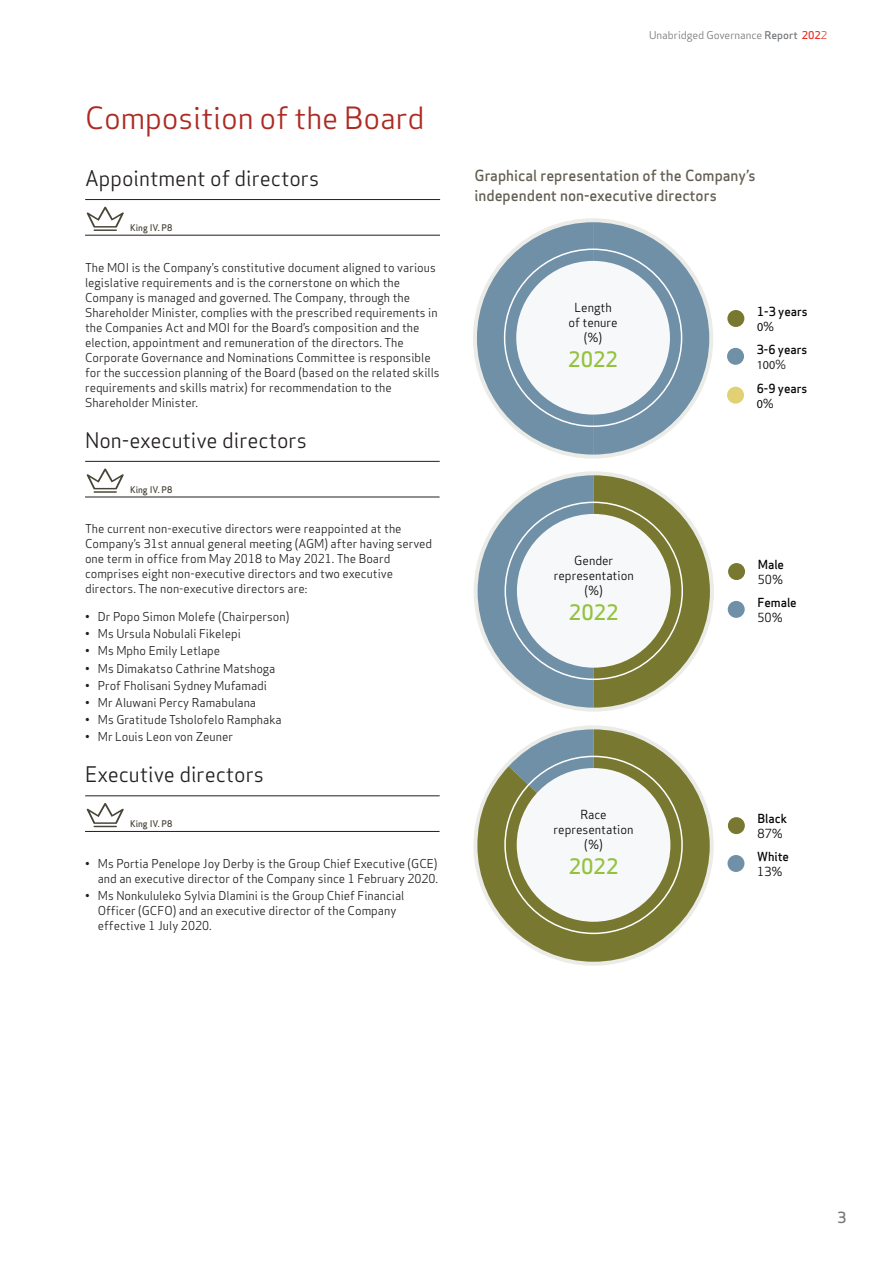
<style>
.page{position:relative;width:893px;height:1263px;background:#fff}
.page>*{position:absolute;margin:0;border:0;box-sizing:border-box;transform-origin:0 0}
._2021_Sub_Main_headi{font:30px "Apex Sans";letter-spacing:-.005em;color:#ad2a23}
._2021___Level_1{font:21px "Apex Sans";color:#231f20}
.t1{font:500 20.7px "Apex Sans";color:#94c23d}
._2021___Infographic{font:500 15px/19.5px "Apex Sans";color:#635f52}
.t2{font:500 15px "Apex Sans";color:#76787b}
.t3{font:500 12.3px/15px "Apex Sans";color:#050504}
.t4{font:12.3px/15px "Apex Sans";color:#050504;text-align:center}
._2021___body_copy{font:12px/15px "Apex Sans";color:#231f20}
.t5{font:10.5px "Apex Sans";letter-spacing:-.005em;color:#76787b}
._2021___body_copy-2{font:500 9px "Apex Sans";color:#484437}
.s1{font-weight:500}
.s2{font-weight:500;color:#ee2e22}
.s3{color:#ee2e22}
.s4{font-family:"Myriad Pro";font-weight:400}
.s5{font-weight:400}
.s6{font-family:"Myriad Pro";font-weight:400;color:#231f20}
.s7{font-weight:400;color:#231f20}
</style>
<div class="page">
<hr style="left:85px;top:235px;width:355px;height:1px;background:#231f20">
<hr style="left:85px;top:199px;width:355px;height:1px;background:#231f20">
<hr style="left:94px;top:229px;width:23px;height:2px;background:#484437">
<svg style="left:87px;top:207px;width:37px;height:21px"></svg>
<hr style="left:85px;top:497px;width:355px;height:1px;background:#231f20">
<hr style="left:85px;top:461px;width:355px;height:1px;background:#231f20">
<hr style="left:94px;top:491px;width:23px;height:2px;background:#484437">
<svg style="left:87px;top:468px;width:37px;height:21px"></svg>
<hr style="left:85px;top:831px;width:355px;height:1px;background:#231f20">
<hr style="left:85px;top:795px;width:355px;height:1px;background:#231f20">
<svg style="left:87px;top:803px;width:37px;height:24px"></svg>
<svg style="left:477px;top:222px;width:232px;height:233px"></svg>
<div style="left:516px;top:261px;width:154px;height:154px;background:#f7f8f9;border-radius:50%"></div>
<div style="left:727px;top:310px;width:17px;height:17px;background:#787830;border-radius:50%"></div>
<div style="left:727px;top:348px;width:17px;height:17px;background:#6f90a7;border-radius:50%"></div>
<div style="left:727px;top:387px;width:17px;height:17px;background:#e1d172;border-radius:50%"></div>
<svg style="left:478px;top:475px;width:232px;height:233px"></svg>
<div style="left:517px;top:514px;width:154px;height:154px;background:#f7f8f9;border-radius:50%"></div>
<div style="left:728px;top:563px;width:17px;height:17px;background:#787830;border-radius:50%"></div>
<div style="left:728px;top:601px;width:17px;height:17px;background:#6f90a7;border-radius:50%"></div>
<svg style="left:477px;top:729px;width:233px;height:233px;fill:#787830"></svg>
<div style="left:517px;top:768px;width:153px;height:154px;background:#f7f8f9;border-radius:50%"></div>
<div style="left:728px;top:817px;width:17px;height:17px;background:#787830;border-radius:50%"></div>
<div style="left:727px;top:855px;width:17px;height:17px;background:#6f90a7;border-radius:50%"></div>
<p class="_2021_Sub_Main_headi" style="left:85px;top:93px;width:341px">Composition of the Board</p>
<p class="_2021___Level_1" style="left:85px;top:161px;width:236px">Appointment of directors</p>
<p class="_2021___body_copy-2" style="left:130px;top:220px;width:44px">King IV. P8</p>
<p class="_2021___body_copy" style="left:85px;top:259px;width:356px">The MOI is the Company’s constitutive document aligned to various legislative requirements and is the cornerstone on which the Company is managed and governed. The Company, through the Shareholder Minister, complies with the prescribed requirements in the Companies Act and MOI for the Board’s composition and the election, appointment and remuneration of the directors. The Corporate Governance and Nominations Committee is responsible for the succession planning of the Board (based on the related skills requirements and skills matrix) for recommendation to the Shareholder Minister.</p>
<p class="_2021___Level_1" style="left:85px;top:423px;width:223px">Non-executive directors</p>
<p class="_2021___body_copy-2" style="left:130px;top:481px;width:44px">King IV. P8</p>
<p class="_2021___body_copy" style="left:85px;top:520px;width:349px">The current non-executive directors were reappointed at the Company’s 31st annual general meeting (AGM) after having served one term in office from May 2018 to May 2021. The Board comprises eight non-executive directors and two executive directors. The non-executive directors are:</p>
<p class="_2021___body_copy" style="left:85px;top:608px;width:206px">• Dr Popo Simon Molefe (Chairperson)</p>
<p class="_2021___body_copy" style="left:85px;top:625px;width:157px">• Ms Ursula Nobulali Fikelepi</p>
<p class="_2021___body_copy" style="left:85px;top:642px;width:137px">• Ms Mpho Emily Letlape</p>
<p class="_2021___body_copy" style="left:85px;top:659px;width:192px">• Ms Dimakatso Cathrine Matshoga</p>
<p class="_2021___body_copy" style="left:85px;top:677px;width:184px">• Prof Fholisani Sydney Mufamadi</p>
<p class="_2021___body_copy" style="left:85px;top:694px;width:173px">• Mr Aluwani Percy Ramabulana</p>
<p class="_2021___body_copy" style="left:85px;top:711px;width:198px">• Ms Gratitude Tsholofelo Ramphaka</p>
<p class="_2021___body_copy" style="left:85px;top:728px;width:149px">• Mr Louis Leon von Zeuner</p>
<p class="_2021___Level_1" style="left:85px;top:757px;width:180px">Executive directors</p>
<p class="_2021___body_copy-2" style="left:130px;top:816px;width:44px">King IV. P8</p>
<p class="_2021___body_copy" style="left:85px;top:855px;width:355px;text-align:right">• Ms Portia Penelope Joy Derby is the Group Chief Executive (GCE) and an executive director of the Company since 1 February 2020.</p>
<p class="_2021___body_copy" style="left:98px;top:887px;width:308px;text-indent:-13px">• Ms Nonkululeko Sylvia Dlamini is the Group Chief Financial<br>Officer (GCFO) and an executive director of the Company effective 1 July 2020.</p>
<p class="t5" style="left:649px;top:26px;width:180px">Unabridged Governance <span class="s1">Report</span> <span class="s2">202</span><span class="s3">2</span></p>
<p class="_2021___Infographic" style="left:474px;top:164px;width:283px">Graphical representation of the Company’s independent non-executive directors</p>
<p class="t4" style="left:569px;top:299px;width:51px">Length of tenure (%)</p>
<p class="t1" style="left:568px;top:341px;width:51px">2022</p>
<p class="t4" style="left:554px;top:552px;width:81px">Gender representation (%)</p>
<p class="t1" style="left:569px;top:594px;width:51px">2022</p>
<p class="t4" style="left:554px;top:806px;width:81px">Race representation (%)</p>
<p class="t1" style="left:569px;top:848px;width:51px">2022</p>
<p class="t3" style="left:757px;top:302px;width:52px">1-3 years<br><span class="s4">0</span><span class="s5">%</span></p>
<p class="t3" style="left:757px;top:340px;width:52px">3-6 years<br><span class="s6">100</span><span class="s7">%</span></p>
<p class="t3" style="left:757px;top:379px;width:52px">6-9 years<br><span class="s4">0</span><span class="s5">%</span></p>
<p class="t3" style="left:758px;top:555px;width:28px">Male<br><span class="s5">50%</span></p>
<p class="t3" style="left:757px;top:593px;width:41px">Female<br><span class="s5">50%</span></p>
<p class="t3" style="left:757px;top:809px;width:31px">Black<br><span class="s5">87%</span></p>
<p class="t3" style="left:757px;top:847px;width:33px">White<br><span class="s5">13%</span></p>
<p class="t2" style="left:837px;top:1204px;width:10px">3</p>
</div>
